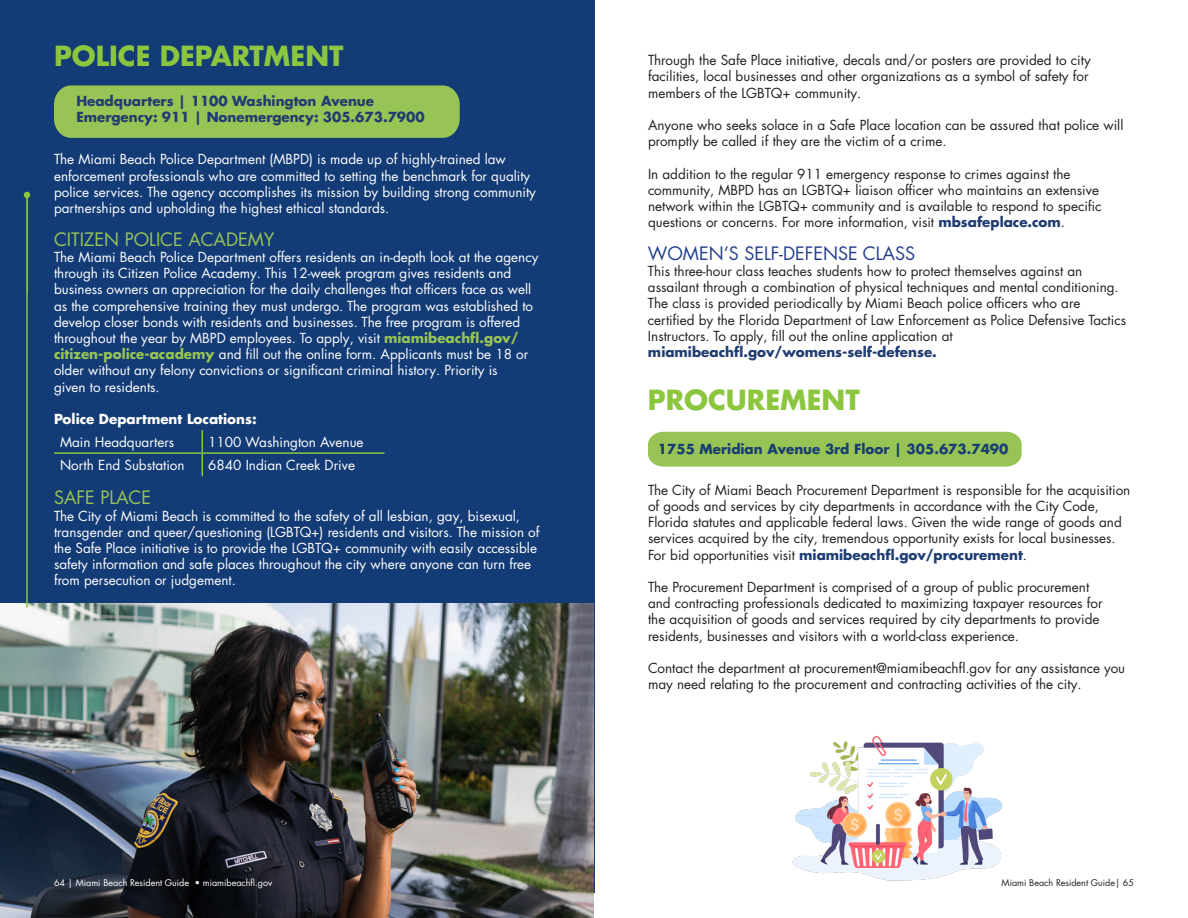
<style>
.page{position:relative;width:1188px;height:918px;background:#fff}
.page>*{position:absolute;margin:0;border:0;box-sizing:border-box;transform-origin:0 0}
.t1{font:700 27px "Futura LT Pro";color:#8bc63e}
.t2{font:18px "Futura LT Pro";color:#98c455}
.t3{font:18px "Futura LT Pro";color:#253f8e}
.description{font:13.5px/16.2px "Futura LT Pro";color:#231f20}
.description-2{font:13.5px/16.2px "Futura LT Pro";color:#fff}
.t4{font:700 13.5px "Futura LT Pro";color:#213c70}
.description-3{font:700 13.5px "Futura LT Pro";color:#193d73}
.description-4{font:700 13.5px "Futura LT Pro";color:#fff}
.t5{font:9px "Futura LT Pro";color:#fff}
.t6{font:9px "Futura LT Pro";color:#231f20}
.s1{font-weight:700;color:#98c455}
.s2{font-weight:700;color:#213c70}
.s3{font-weight:700;color:#1c3c73}
</style>
<div class="page">
<div style="left:0;top:0;width:595px;height:893px;background:#133b76"></div>
<svg style="left:54px;top:430px;width:330px;height:46px"></svg>
<img style="left:0;top:603px;width:594px;height:315px">
<div style="left:54px;top:85px;width:406px;height:53px;background:#98c455"></div>
<hr style="left:26px;top:195px;width:2px;height:413px;background:#8bc63e">
<svg style="left:24px;top:192px;width:6px;height:6px"></svg>
<div style="left:648px;top:432px;width:374px;height:35px;background:#98c455"></div>
<img style="left:792px;top:735px;width:211px;height:146px">
<p class="t1" style="left:54px;top:35px;width:291px">POLICE DEPARTMENT</p>
<p class="t4" style="left:76px;top:90px;width:299px">Headquarters | 1100 Washington Avenue</p>
<p class="t4" style="left:76px;top:107px;width:350px">Emergency: 911 | Nonemergency: 305.673.7900</p>
<p class="description-2" style="left:54px;top:151px;width:483px">The Miami Beach Police Department (MBPD) is made up of highly-trained law enforcement professionals who are committed to setting the benchmark for quality police services. The agency accomplishes its mission by building strong community partnerships and upholding the highest ethical standards.</p>
<p class="t2" style="left:54px;top:227px;width:222px">CITIZEN POLICE ACADEMY</p>
<p class="description-2" style="left:54px;top:249px;width:486px">The Miami Beach Police Department offers residents an in-depth look at the agency through its Citizen Police Academy. This 12-week program gives residents and business owners an appreciation for the daily challenges that officers face as well as the comprehensive training they must undergo. The program was established to develop closer bonds with residents and businesses. The free program is offered throughout the year by MBPD employees. To apply, visit <span class="s1">miamibeachfl.gov/ citizen-police-academy</span> and fill out the online form. Applicants must be 18 or older without any felony convictions or significant criminal history. Priority is</p>
<p class="description-2" style="left:54px;top:378px;width:107px">given to residents.</p>
<p class="description-4" style="left:54px;top:409px;width:204px">Police Department Locations:</p>
<p class="description-2" style="left:60px;top:434px;width:116px">Main Headquarters</p>
<p class="description-2" style="left:208px;top:434px;width:157px">1100 Washington Avenue</p>
<p class="description-2" style="left:60px;top:457px;width:126px">North End Substation</p>
<p class="description-2" style="left:208px;top:457px;width:148px">6840 Indian Creek Drive</p>
<p class="t2" style="left:54px;top:486px;width:99px">SAFE PLACE</p>
<p class="description-2" style="left:54px;top:507px;width:487px">The City of Miami Beach is committed to the safety of all lesbian, gay, bisexual, transgender and queer/questioning (LGBTQ+) residents and visitors. The mission of the Safe Place initiative is to provide the LGBTQ+ community with easily accessible safety information and safe places throughout the city where anyone can turn free from persecution or judgement.</p>
<p class="t5" style="left:203px;top:876px;width:71px">miamibeachfl.gov</p>
<p class="t5" style="left:54px;top:876px;width:237px">64 | Miami Beach Resident Guide • MIAMIBEACHFL.GOV</p>
<p class="description" style="left:648px;top:52px;width:444px">Through the Safe Place initiative, decals and/or posters are provided to city facilities, local businesses and other organizations as a symbol of safety for members of the LGBTQ+ community.</p>
<p class="description" style="left:648px;top:117px;width:477px">Anyone who seeks solace in a Safe Place location can be assured that police will promptly be called if they are the victim of a crime.</p>
<p class="description" style="left:648px;top:165px;width:455px">In addition to the regular 911 emergency response to crimes against the community, MBPD has an LGBTQ+ liaison officer who maintains an extensive network within the LGBTQ+ community and is available to respond to specific questions or concerns. For more information, visit <span class="s2">mbsafeplace.com</span>.</p>
<p class="t3" style="left:648px;top:241px;width:269px">WOMEN’S SELF-DEFENSE CLASS</p>
<p class="description" style="left:648px;top:263px;width:480px">This three-hour class teaches students how to protect themselves against an assailant through a combination of physical techniques and mental conditioning.<br>The class is provided periodically by Miami Beach police officers who are certified by the Florida Department of Law Enforcement as Police Defensive Tactics Instructors. To apply, fill out the online application at</p>
<p class="t4" style="left:648px;top:342px;width:290px">miamibeachfl.gov/womens-self-defense.</p>
<p class="t1" style="left:648px;top:379px;width:213px">PROCUREMENT</p>
<p class="description-3" style="left:658px;top:439px;width:352px">1755 Meridian Avenue 3rd Floor | 305.673.7490</p>
<p class="description" style="left:648px;top:482px;width:484px">The City of Miami Beach Procurement Department is responsible for the acquisition of goods and services by city departments in accordance with the City Code, Florida statutes and applicable federal laws. Given the wide range of goods and services acquired by the city, tremendous opportunity exists for local businesses.<br>For bid opportunities visit <span class="s3">miamibeachfl.gov/procurement</span>.</p>
<p class="description" style="left:648px;top:579px;width:456px">The Procurement Department is comprised of a group of public procurement and contracting professionals dedicated to maximizing taxpayer resources for the acquisition of goods and services required by city departments to provide residents, businesses and visitors with a world-class experience.</p>
<p class="description" style="left:648px;top:660px;width:479px">Contact the department at procurement@miamibeachfl.gov for any assistance you may need relating to the procurement and contracting activities of the city.</p>
<p class="t6" style="left:1002px;top:876px;width:134px">Miami Beach Resident Guide| 65</p>
</div>
